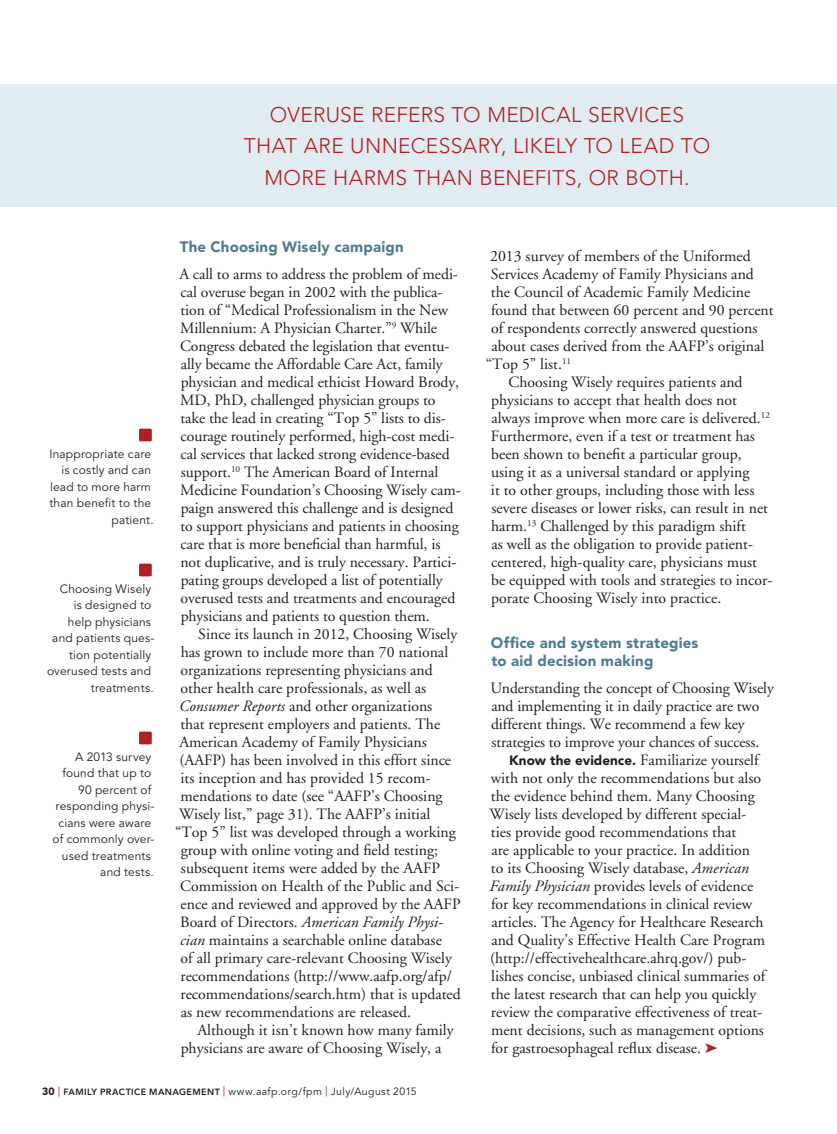
<style>
.page{position:relative;width:837px;height:1134px;background:#fff}
.page>*{position:absolute;margin:0;border:0;box-sizing:border-box;transform-origin:0 0}
.pull_quote{font:300 21px/31.5px "Avenir LT Std";letter-spacing:.015em;color:#b01f23;text-align:center}
.body{font:15.75px/18px "Adobe Garamond";color:#231f20}
.body_no_indent{font:15.75px/18px "Adobe Garamond";letter-spacing:-.005em;color:#231f20}
.body-2{font:italic 15.75px "Adobe Garamond";letter-spacing:.005em;color:#231f20}
.subhead{font:900 15px/18px "Avenir LT Std";letter-spacing:.01em;color:#527b90}
.speed_bar_body_left{font:12px/16.5px "Avenir LT Std";letter-spacing:.015em;color:#231f20;text-align:right}
.t1{font:10.5px "Avenir LT Std";letter-spacing:.04em;color:#231f20}
.s1{font-style:italic}
.s2{font-style:normal}
.s3{font-family:"Avenir LT Std";font-weight:900;font-size:13.5px}
.s4{color:#b01f23}
.s5{font-weight:900}
.s6{font-family:"Adobe Garamond";color:#a4142c}
.s7{font-weight:800;font-size:9px}
</style>
<div class="page">
<div style="left:0;top:84px;width:837px;height:123px;background:#e0ecf1"></div>
<div style="left:139px;top:429px;width:13px;height:12px;background:#b01f23;border-radius:2px"></div>
<div style="left:139px;top:564px;width:13px;height:12px;background:#b01f23;border-radius:2px"></div>
<div style="left:139px;top:732px;width:13px;height:12px;background:#b01f23;border-radius:2px"></div>
<p class="speed_bar_body_left" style="left:49px;top:446px;width:106px">Inappropriate care is costly and can lead to more harm than benefit to the patient.</p>
<p class="speed_bar_body_left" style="left:47px;top:581px;width:109px">Choosing Wisely<br>is designed to<br>help physicians<br>and patients ques&shy;tion potentially overused tests and treatments.</p>
<p class="speed_bar_body_left" style="left:53px;top:749px;width:103px">A 2013 survey found that up to<br>90 percent of responding physi&shy;cians were aware of commonly over&shy;used treatments and tests.</p>
<p class="pull_quote" style="left:244px;top:99px;width:468px">OVERUSE REFERS TO MEDICAL SERVICES<br>THAT ARE UNNECESSARY, LIKELY TO LEAD TO<br>MORE HARMS THAN BENEFITS, OR BOTH.</p>
<p class="subhead" style="left:180px;top:238px;width:225px">The Choosing Wisely campaign</p>
<p class="body_no_indent" style="left:179px;top:265px;width:283px">A call to arms to address the problem of medi&shy;cal overuse began in 2002 with the publica&shy;tion of “Medical Professionalism in the New Millennium: A Physician Charter.”<sup>9</sup> While Congress debated the legislation that eventu&shy;ally became the Affordable Care Act, family physician and medical ethicist Howard Brody, MD, PhD, challenged physician groups to take the lead in creating “Top 5” lists to dis&shy;courage routinely performed, high-cost medi&shy;cal services that lacked strong evidence-based support.<sup>10</sup> The American Board of Internal Medicine Foundation’s Choosing Wisely cam&shy;paign answered this challenge and is designed to support physicians and patients in choosing care that is more beneficial than harmful, is not duplicative, and is truly necessary. Partici&shy;pating groups developed a list of potentially overused tests and treatments and encouraged physicians and patients to question them.</p>
<p class="body" style="left:198px;top:625px;width:260px">Since its launch in 2012, Choosing Wisely</p>
<p class="body" style="left:181px;top:643px;width:269px">has grown to include more than 70 national</p>
<p class="body" style="left:181px;top:661px;width:254px">organizations representing physicians and</p>
<p class="body" style="left:181px;top:679px;width:247px">other health care professionals, as well as</p>
<p class="body" style="left:179px;top:697px;width:255px"><span class="s1">Consumer Reports</span> and other organizations</p>
<p class="body" style="left:180px;top:715px;width:261px">that represent employers and patients. The</p>
<p class="body" style="left:179px;top:733px;width:249px">American Academy of Family Physicians</p>
<p class="body" style="left:180px;top:751px;width:273px">(AAFP) has been involved in this effort since</p>
<p class="body" style="left:180px;top:769px;width:252px">its inception and has provided 15 recom-</p>
<p class="body" style="left:181px;top:787px;width:264px">mendations to date (see “AAFP’s Choosing</p>
<p class="body" style="left:179px;top:805px;width:253px">Wisely list,” page 31). The AAFP’s initial</p>
<p class="body" style="left:175px;top:823px;width:282px">“Top 5” list was developed through a working</p>
<p class="body" style="left:181px;top:841px;width:259px">group with online voting and field testing;</p>
<p class="body" style="left:181px;top:859px;width:261px">subsequent items were added by the AAFP</p>
<p class="body" style="left:180px;top:877px;width:281px">Commission on Health of the Public and Sci-</p>
<p class="body" style="left:181px;top:895px;width:282px">ence and reviewed and approved by the AAFP</p>
<p class="body-2" style="left:180px;top:914px;width:265px"><span class="s2">Board of Directors.</span> American Family Physi-</p>
<p class="body" style="left:180px;top:931px;width:263px"><span class="s1">cian</span> maintains a searchable online database</p>
<p class="body" style="left:181px;top:949px;width:273px">of all primary care-relevant Choosing Wisely</p>
<p class="body" style="left:180px;top:967px;width:273px">recommendations (http://www.aafp.org/afp/</p>
<p class="body" style="left:180px;top:985px;width:282px">recommendations/search.htm) that is updated</p>
<p class="body" style="left:181px;top:1003px;width:232px">as new recommendations are released.</p>
<p class="body" style="left:181px;top:1021px;width:275px;text-indent:17px">Although it isn’t known how many family physicians are aware of Choosing Wisely, a</p>
<p class="body" style="left:490px;top:247px;width:262px">2013 survey of members of the Uniformed</p>
<p class="body" style="left:491px;top:265px;width:265px">Services Academy of Family Physicians and</p>
<p class="body" style="left:491px;top:283px;width:261px">the Council of Academic Family Medicine</p>
<p class="body" style="left:491px;top:301px;width:284px">found that between 60 percent and 90 percent</p>
<p class="body" style="left:491px;top:319px;width:268px">of respondents correctly answered questions</p>
<p class="body" style="left:491px;top:337px;width:275px">about cases derived from the AAFP’s original</p>
<p class="body" style="left:486px;top:355px;width:87px">“Top 5” list.<sup>11</sup></p>
<p class="body" style="left:491px;top:373px;width:283px;text-indent:18px">Choosing Wisely requires patients and physicians to accept that health does not always improve when more care is delivered.<sup>12<br></sup>Furthermore, even if a test or treatment has been shown to benefit a particular group, using it as a universal standard or applying<br>it to other groups, including those with less severe diseases or lower risks, can result in net harm.<sup>13</sup> Challenged by this paradigm shift<br>as well as the obligation to provide patient&shy;centered, high-quality care, physicians must be equipped with tools and strategies to incor&shy;porate Choosing Wisely into practice.</p>
<p class="subhead" style="left:491px;top:634px;width:209px">Office and system strategies to aid decision making</p>
<p class="body_no_indent" style="left:490px;top:679px;width:285px">Understanding the concept of Choosing Wisely and implementing it in daily practice are two different things. We recommend a few key strategies to improve your chances of success.</p>
<p class="body" style="left:490px;top:751px;width:277px;text-indent:20px"><span class="s3">Know the evidence.</span> Familiarize yourself with not only the recommendations but also the evidence behind them. Many Choosing Wisely lists developed by different special&shy;ties provide good recommendations that<br>are applicable to your practice. In addition<br>to its Choosing Wisely database, <span class="s1">American Family Physician</span> provides levels of evidence for key recommendations in clinical review articles. The Agency for Healthcare Research and Quality’s Effective Health Care Program (http://effectivehealthcare.ahrq.gov/) pub&shy;lishes concise, unbiased clinical summaries of the latest research that can help you quickly review the comparative effectiveness of treat&shy;ment decisions, such as management options for gastroesophageal reflux disease. <span class="s4">➤</span></p>
<p class="t1" style="left:42px;top:1086px;width:376px"><span class="s5">30</span> <span class="s6">|</span> <span class="s7">FAMILY PRACTICE MANAGEMENT</span> <span class="s6">|</span> www.aafp.org/fpm <span class="s6">|</span> July/August 2015</p>
</div>
